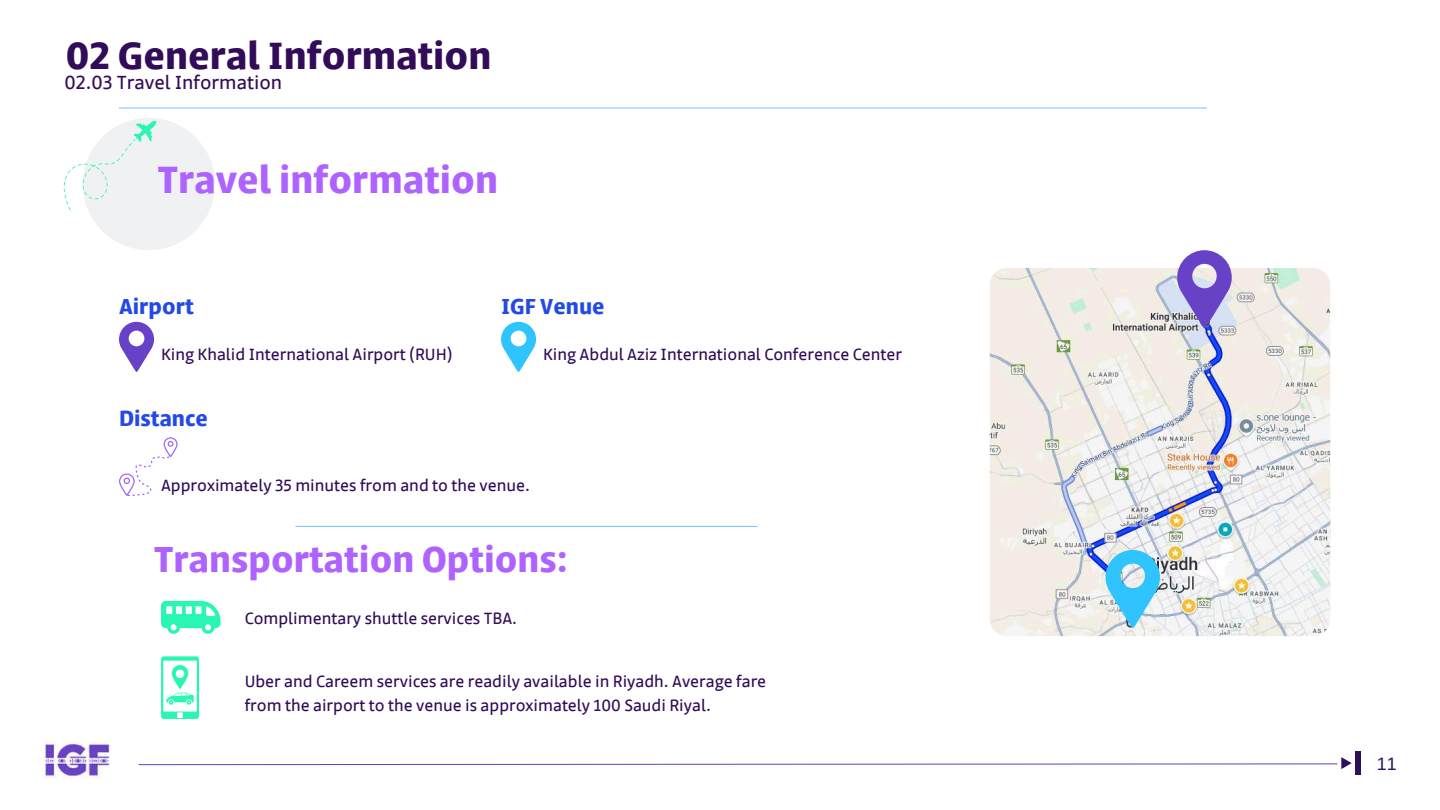
<style>
.page{position:relative;width:1440px;height:810px;background:#fff}
.page>*{position:absolute;margin:0;border:0;box-sizing:border-box;transform-origin:0 0}
.t1{font:700 42px "Jali Arabic";color:#320c58}
.t2{font:700 42px "Jali Arabic";color:#ae63ff}
.t3{font:700 40px "Jali Arabic";color:#ae63ff}
.t4{font:700 24px "Jali Arabic";color:#234ae6}
.t5{font:21px "Jali Arabic";color:#320c58}
.t6{font:18px/24.8px "Jali Arabic";color:#320c58}
.t7{font:18px "Arimo";color:#2f1058}
</style>
<div class="page">
<div style="left:1355px;top:752px;width:5px;height:23px;background:#2f1058"></div>
<svg style="left:138px;top:757px;width:1214px;height:12px"></svg>
<hr style="left:119px;top:108px;width:1088px;height:1px;background:#75c3fc">
<img style="left:43px;top:740px;width:67px;height:39px">
<svg style="left:64px;top:118px;width:151px;height:132px"></svg>
<img style="left:990px;top:268px;width:340px;height:368px;border-radius:17px">
<svg style="left:1177px;top:250px;width:55px;height:80px;background:#9c8bd5"></svg>
<svg style="left:1106px;top:550px;width:54px;height:79px;background:#81d1f1"></svg>
<svg style="left:119px;top:322px;width:35px;height:50px"></svg>
<svg style="left:501px;top:322px;width:35px;height:50px"></svg>
<svg style="left:119px;top:437px;width:59px;height:59px"></svg>
<hr style="left:295px;top:526px;width:462px;height:1px;background:#75c3fc">
<svg style="left:161px;top:601px;width:59px;height:33px"></svg>
<svg style="left:161px;top:656px;width:38px;height:63px"></svg>
<h1 class="t1" style="left:66px;top:25px;width:427px">02 General Information</h1>
<p class="t5" style="left:65px;top:67px;width:219px">02.03 Travel Information</p>
<h1 class="t2" style="left:158px;top:149px;width:342px">Travel information</h1>
<h3 class="t4" style="left:119px;top:289px;width:76px">Airport</h3>
<p class="t6" style="left:161px;top:342px;width:293px">King Khalid International Airport (RUH)</p>
<h3 class="t4" style="left:119px;top:401px;width:90px">Distance</h3>
<h3 class="t4" style="left:501px;top:289px;width:105px">IGF Venue</h3>
<p class="t6" style="left:543px;top:342px;width:360px">King Abdul Aziz International Conference Center</p>
<p class="t6" style="left:161px;top:473px;width:371px">Approximately 35 minutes from and to the venue.</p>
<h2 class="t3" style="left:154px;top:531px;width:415px">Transportation Options:</h2>
<p class="t6" style="left:245px;top:606px;width:274px">Complimentary shuttle services TBA.</p>
<p class="t6" style="left:245px;top:669px;width:523px">Uber and Careem services are readily available in Riyadh. Average fare from the airport to the venue is approximately 100 Saudi Riyal.</p>
<p class="t7" style="left:1377px;top:753px;width:22px">11</p>
</div>
